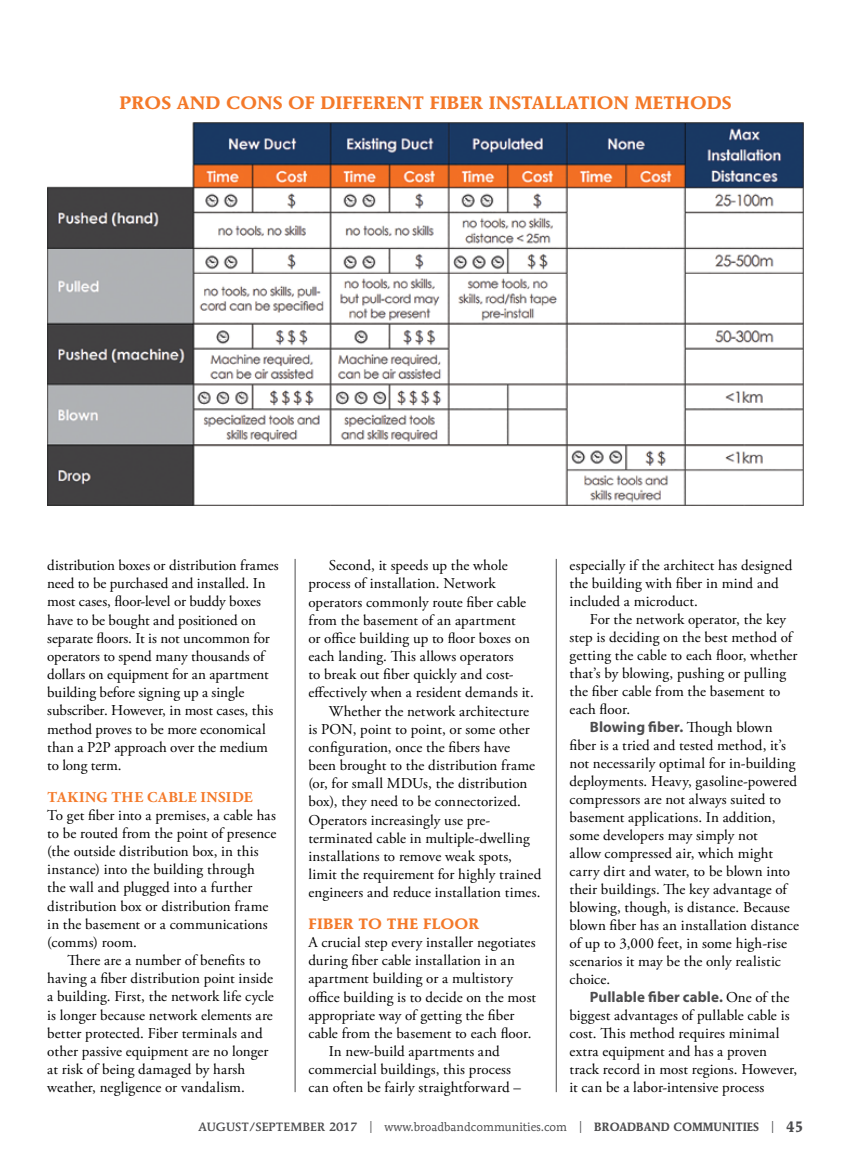
<style>
.page{position:relative;width:851px;height:1161px;background:#fff}
.page>*{position:absolute;margin:0;border:0;box-sizing:border-box;transform-origin:0 0}
.t1{font:700 18px "AT Mendoza Roman";color:#f47929}
.t2{font:15px/18.1px "Adobe Garamond Pro";letter-spacing:.005em;color:#000}
.t3{font:700 15px "Myriad Pro";letter-spacing:.005em;color:#4d4d4f}
.t4{font:700 15px "Adobe Garamond Pro";letter-spacing:.04em;color:#f47929}
.t5{font:700 15px "AT Mendoza Roman";letter-spacing:.015em;color:#f47929}
.t6{font:12px "AT Mendoza Roman";color:#4d4d4f}
.s1{font-family:"Adobe Garamond Pro";font-weight:400;color:#000}
.s2{font-weight:500}
.s3{font-weight:700}
.s4{font-weight:700;font-size:15px}
</style>
<div class="page">
<hr style="left:556px;top:559px;width:1px;height:533px;background:#4d4d4f">
<hr style="left:295px;top:559px;width:1px;height:533px;background:#4d4d4f">
<img style="left:47px;top:122px;width:756px;height:383px">
<p class="t1" style="left:120px;top:91px;width:613px">PROS AND CONS OF DIFFERENT FIBER INSTALLATION METHODS</p>
<p class="t2" style="left:47px;top:557px;width:233px">distribution boxes or distribution frames need to be purchased and installed. In most cases, floor-level or buddy boxes have to be bought and positioned on separate floors. It is not uncommon for operators to spend many thousands of dollars on equipment for an apartment building before signing up a single subscriber. However, in most cases, this method proves to be more economical than a P2P approach over the medium to long term.</p>
<p class="t4" style="left:47px;top:788px;width:207px">TAKING THE CABLE INSIDE</p>
<p class="t2" style="left:47px;top:806px;width:231px">To get fiber into a premises, a cable has to be routed from the point of presence (the outside distribution box, in this instance) into the building through the wall and plugged into a further distribution box or distribution frame in the basement or a communications (comms) room.</p>
<p class="t2" style="left:47px;top:952px;width:228px;text-indent:20px">There are a number of benefits to having a fiber distribution point inside a building. First, the network life cycle is longer because network elements are better protected. Fiber terminals and other passive equipment are no longer at risk of being damaged by harsh weather, negligence or vandalism.</p>
<p class="t2" style="left:328px;top:557px;width:180px">Second, it speeds up the whole</p>
<p class="t2" style="left:308px;top:575px;width:189px">process of installation. Network</p>
<p class="t2" style="left:308px;top:593px;width:219px">operators commonly route fiber cable</p>
<p class="t2" style="left:308px;top:611px;width:209px">from the basement of an apartment</p>
<p class="t2" style="left:308px;top:630px;width:223px">or office building up to floor boxes on</p>
<p class="t2" style="left:308px;top:648px;width:207px">each landing. This allows operators</p>
<p class="t2" style="left:308px;top:666px;width:207px">to break out fiber quickly and cost-</p>
<p class="t2" style="left:308px;top:684px;width:227px">effectively when a resident demands it.</p>
<p class="t2" style="left:328px;top:702px;width:202px">Whether the network architecture</p>
<p class="t2" style="left:308px;top:720px;width:223px">is PON, point to point, or some other</p>
<p class="t2" style="left:308px;top:739px;width:203px">configuration, once the fibers have</p>
<p class="t2" style="left:308px;top:757px;width:228px">been brought to the distribution frame</p>
<p class="t2" style="left:308px;top:775px;width:220px">(or, for small MDUs, the distribution</p>
<p class="t2" style="left:308px;top:793px;width:214px">box), they need to be connectorized.</p>
<p class="t2" style="left:308px;top:811px;width:183px">Operators increasingly use pre-</p>
<p class="t2" style="left:308px;top:829px;width:223px">terminated cable in multiple-dwelling</p>
<p class="t2" style="left:308px;top:848px;width:205px">installations to remove weak spots,</p>
<p class="t2" style="left:308px;top:866px;width:234px">limit the requirement for highly trained</p>
<p class="t2" style="left:308px;top:884px;width:233px">engineers and reduce installation times.</p>
<p class="t5" style="left:308px;top:914px;width:172px">FIBER TO THE FLOOR</p>
<p class="t2" style="left:308px;top:934px;width:228px">A crucial step every installer negotiates</p>
<p class="t2" style="left:308px;top:952px;width:208px">during fiber cable installation in an</p>
<p class="t2" style="left:308px;top:970px;width:206px">apartment building or a multistory</p>
<p class="t2" style="left:308px;top:988px;width:229px">office building is to decide on the most</p>
<p class="t2" style="left:308px;top:1006px;width:207px">appropriate way of getting the fiber</p>
<p class="t2" style="left:308px;top:1025px;width:224px">cable from the basement to each floor.</p>
<p class="t2" style="left:328px;top:1043px;width:173px">In new-build apartments and</p>
<p class="t2" style="left:308px;top:1061px;width:204px">commercial buildings, this process</p>
<p class="t2" style="left:308px;top:1079px;width:214px">can often be fairly straightforward –</p>
<p class="t2" style="left:569px;top:557px;width:224px">especially if the architect has designed the building with fiber in mind and included a microduct.</p>
<p class="t2" style="left:569px;top:611px;width:229px;text-indent:20px">For the network operator, the key step is deciding on the best method of getting the cable to each floor, whether that’s by blowing, pushing or pulling the fiber cable from the basement to each floor.</p>
<p class="t3" style="left:589px;top:718px;width:184px">Blowing fiber. <span class="s1">Though blown</span></p>
<p class="t2" style="left:569px;top:737px;width:231px">fiber is a tried and tested method, it’s not necessarily optimal for in-building deployments. Heavy, gasoline-powered compressors are not always suited to basement applications. In addition, some developers may simply not<br>allow compressed air, which might carry dirt and water, to be blown into their buildings. The key advantage of blowing, though, is distance. Because blown fiber has an installation distance of up to 3,000 feet, in some high-rise scenarios it may be the only realistic choice.</p>
<p class="t3" style="left:589px;top:988px;width:201px">Pullable fiber cable. <span class="s1">One of the</span></p>
<p class="t2" style="left:569px;top:1007px;width:229px">biggest advantages of pullable cable is cost. This method requires minimal extra equipment and has a proven track record in most regions. However, it can be a labor-intensive process</p>
<p class="t6" style="left:198px;top:1120px;width:606px"><span class="s2">AUGUST/SEPTEMBER 2017</span> | www.broadbandcommunities.com | <span class="s3">BROADBAND COMMUNITIES</span> | <span class="s4">45</span></p>
</div>
